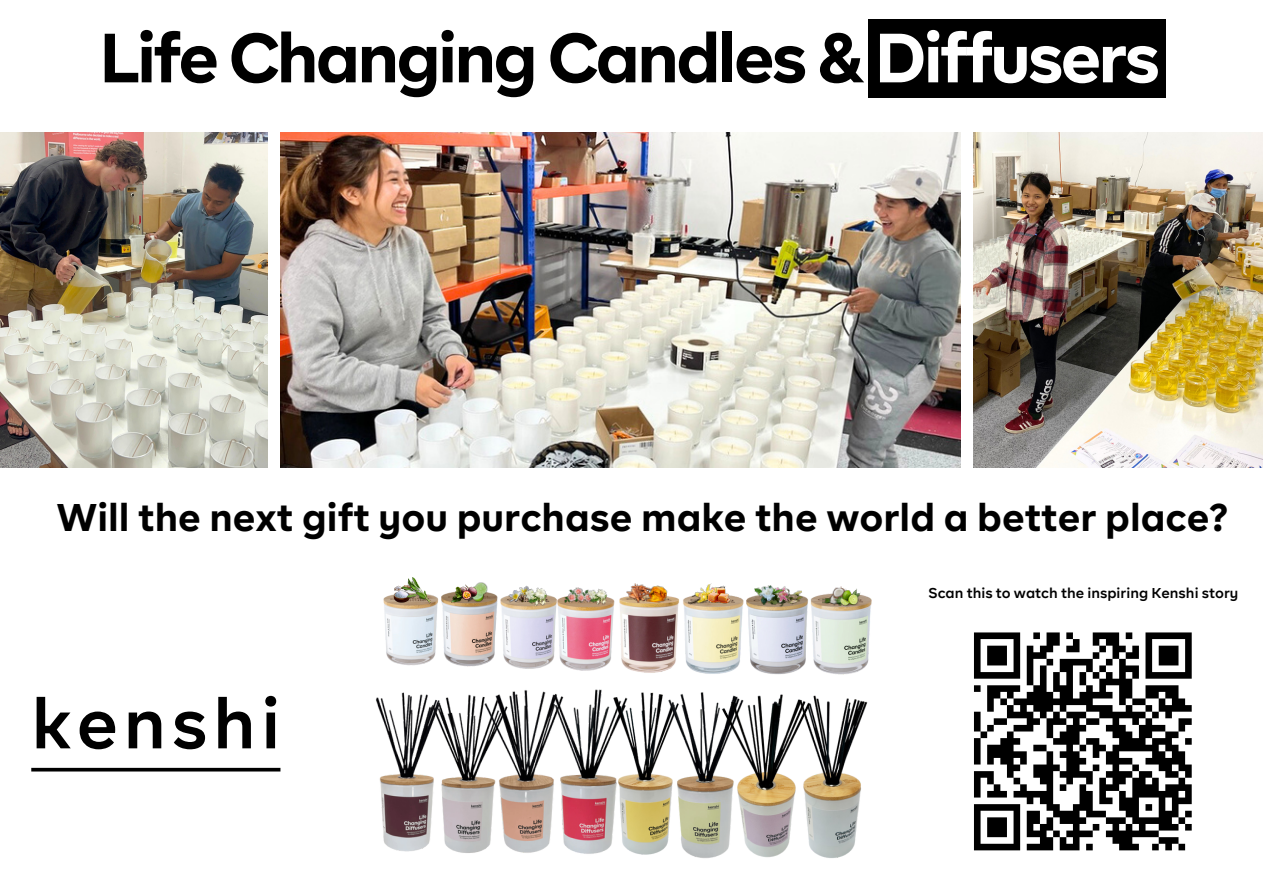
<style>
.page{position:relative;width:1263px;height:894px;background:#fff}
.page>*{position:absolute;margin:0;border:0;box-sizing:border-box;transform-origin:0 0}
.t1{font:600 70.35px "BR Firma";letter-spacing:.075em;color:#000}
.t2{font:700 69.45px "BR Firma";letter-spacing:-.045em;color:#000}
.t3{font:700 38.55px "BR Firma";color:#000}
.t4{font:600 14.25px "BR Firma";color:#000}
.s1{color:#fff}
</style>
<div class="page">
<img style="left:280px;top:132px;width:680px;height:335px">
<img style="left:446px;top:697px;width:15px;height:156px">
<img style="left:461px;top:691px;width:60px;height:162px">
<img style="left:376px;top:692px;width:70px;height:160px">
<img style="left:521px;top:690px;width:54px;height:163px">
<img style="left:575px;top:689px;width:52px;height:165px">
<img style="left:627px;top:692px;width:61px;height:163px">
<img style="left:844px;top:698px;width:24px;height:158px">
<img style="left:688px;top:692px;width:156px;height:166px">
<img style="left:383px;top:595px;width:45px;height:71px">
<img style="left:428px;top:593px;width:57px;height:74px">
<img style="left:485px;top:593px;width:59px;height:76px">
<img style="left:544px;top:596px;width:61px;height:75px">
<img style="left:605px;top:596px;width:64px;height:77px">
<img style="left:669px;top:595px;width:65px;height:79px">
<img style="left:818px;top:595px;width:54px;height:80px">
<img style="left:734px;top:595px;width:84px;height:80px">
<img style="left:683px;top:587px;width:46px;height:23px">
<img style="left:706px;top:583px;width:25px;height:24px">
<img style="left:822px;top:586px;width:20px;height:19px">
<img style="left:833px;top:588px;width:28px;height:19px">
<img style="left:468px;top:582px;width:23px;height:27px">
<img style="left:447px;top:582px;width:32px;height:22px">
<img style="left:389px;top:585px;width:11px;height:18px">
<img style="left:400px;top:577px;width:31px;height:27px">
<img style="left:506px;top:587px;width:15px;height:18px">
<img style="left:521px;top:585px;width:30px;height:24px">
<img style="left:626px;top:583px;width:18px;height:20px">
<img style="left:644px;top:585px;width:29px;height:18px">
<img style="left:563px;top:587px;width:22px;height:17px">
<img style="left:585px;top:588px;width:26px;height:19px">
<img style="left:765px;top:588px;width:40px;height:24px">
<img style="left:754px;top:585px;width:33px;height:20px">
<img style="left:0;top:132px;width:268px;height:335px">
<img style="left:974px;top:132px;width:289px;height:335px">
<div style="left:868px;top:19px;width:298px;height:78px;background:#000"></div>
<svg style="left:974px;top:632px;width:218px;height:219px"></svg>
<svg style="left:31px;top:767px;width:249px;height:4px"></svg>
<p class="t2" style="left:99px;top:28px;width:1062px">Life Changing Candles &amp; <span class="s1">Diffusers</span></p>
<p class="t3" style="left:56px;top:500px;width:1173px">Will the next gift you purchase make the world a better place?</p>
<p class="t1" style="left:31px;top:693px;width:251px">kenshi</p>
<p class="t4" style="left:929px;top:586px;width:311px">Scan this to watch the inspiring Kenshi story</p>
</div>
